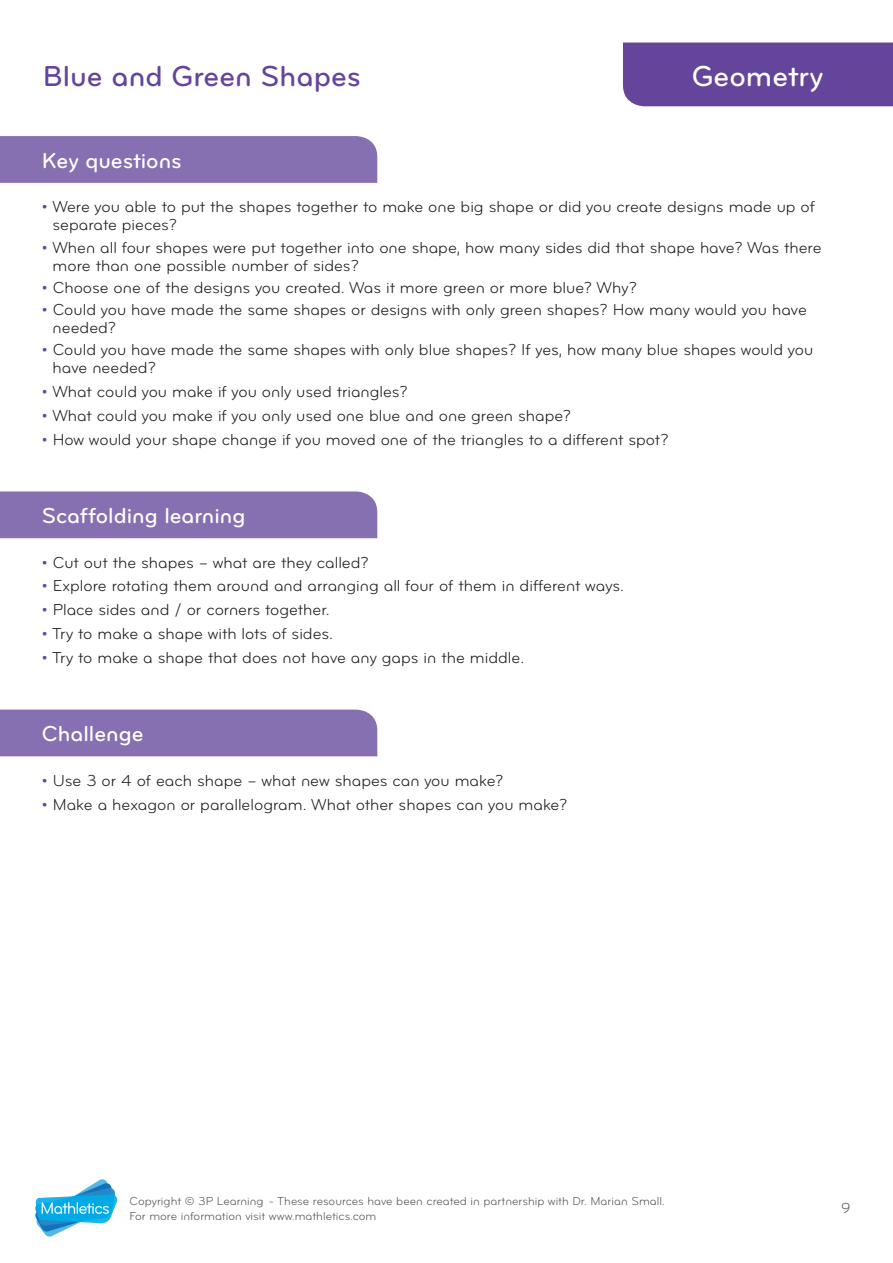
<style>
.page{position:relative;width:893px;height:1263px;background:#fff}
.page>*{position:absolute;margin:0;border:0;box-sizing:border-box;transform-origin:0 0}
.t1{font:30px "Bryant Medium Alternate";color:#65449b}
.t2{font:30px "Bryant Medium Alternate";color:#fff}
.t3{font:22.5px "Bryant Medium Alternate";color:#fff}
.t4{font:16.5px/18px "Bryant Regular Alternate";color:#231f20}
.t5{font:15px "Bryant Regular Alternate";color:#57585a}
.t6{font:12px/15.3px "Bryant Regular Alternate";color:#57585a}
.s1{color:#65449b}
</style>
<div class="page">
<svg style="left:35px;top:1179px;width:82px;height:58px"></svg>
<div style="left:623px;top:43px;width:270px;height:63px;background:#65449b"></div>
<div style="left:0;top:136px;width:377px;height:47px;background:#8770b2"></div>
<div style="left:0;top:491px;width:377px;height:47px;background:#8770b2"></div>
<div style="left:0;top:710px;width:377px;height:46px;background:#8770b2"></div>
<h1 class="t1" style="left:43px;top:57px;width:319px">Blue and Green Shapes</h1>
<h1 class="t2" style="left:692px;top:57px;width:133px">Geometry</h1>
<h2 class="t3" style="left:42px;top:147px;width:141px">Key questions</h2>
<p class="t4" style="left:53px;top:198px;width:764px;text-indent:-11px"><span class="s1">•</span> Were you able to put the shapes together to make one big shape or did you create designs made up of separate pieces?</p>
<p class="t4" style="left:53px;top:238px;width:770px;text-indent:-11px"><span class="s1">•</span> When all four shapes were put together into one shape, how many sides did that shape have? Was there more than one possible number of sides?</p>
<p class="t4" style="left:42px;top:278px;width:597px"><span class="s1">•</span> Choose one of the designs you created. Was it more green or more blue? Why?</p>
<p class="t4" style="left:53px;top:301px;width:756px;text-indent:-11px"><span class="s1">•</span> Could you have made the same shapes or designs with only green shapes? How many would you have needed?</p>
<p class="t4" style="left:53px;top:341px;width:762px;text-indent:-11px"><span class="s1">•</span> Could you have made the same shapes with only blue shapes? If yes, how many blue shapes would you have needed?</p>
<p class="t4" style="left:42px;top:383px;width:367px"><span class="s1">•</span> What could you make if you only used triangles?</p>
<p class="t4" style="left:42px;top:406px;width:531px"><span class="s1">•</span> What could you make if you only used one blue and one green shape?</p>
<p class="t4" style="left:42px;top:430px;width:628px"><span class="s1">•</span> How would your shape change if you moved one of the triangles to a different spot?</p>
<h2 class="t3" style="left:42px;top:502px;width:205px">Scaffolding learning</h2>
<p class="t4" style="left:42px;top:553px;width:328px"><span class="s1">•</span> Cut out the shapes – what are they called?</p>
<p class="t4" style="left:42px;top:577px;width:584px"><span class="s1">•</span> Explore rotating them around and arranging all four of them in different ways.</p>
<p class="t4" style="left:42px;top:601px;width:289px"><span class="s1">•</span> Place sides and / or corners together.</p>
<p class="t4" style="left:42px;top:625px;width:292px"><span class="s1">•</span> Try to make a shape with lots of sides.</p>
<p class="t4" style="left:42px;top:648px;width:484px"><span class="s1">•</span> Try to make a shape that does not have any gaps in the middle.</p>
<h2 class="t3" style="left:42px;top:720px;width:103px">Challenge</h2>
<p class="t4" style="left:42px;top:771px;width:463px"><span class="s1">•</span> Use 3 or 4 of each shape – what new shapes can you make?</p>
<p class="t4" style="left:42px;top:795px;width:527px"><span class="s1">•</span> Make a hexagon or parallelogram. What other shapes can you make?</p>
<p class="t6" style="left:130px;top:1193px;width:537px">Copyright © 3P Learning - These resources have been created in partnership with Dr. Marian Small.<br>For more information visit www.mathletics.com</p>
<p class="t5" style="left:841px;top:1199px;width:11px">9</p>
</div>
